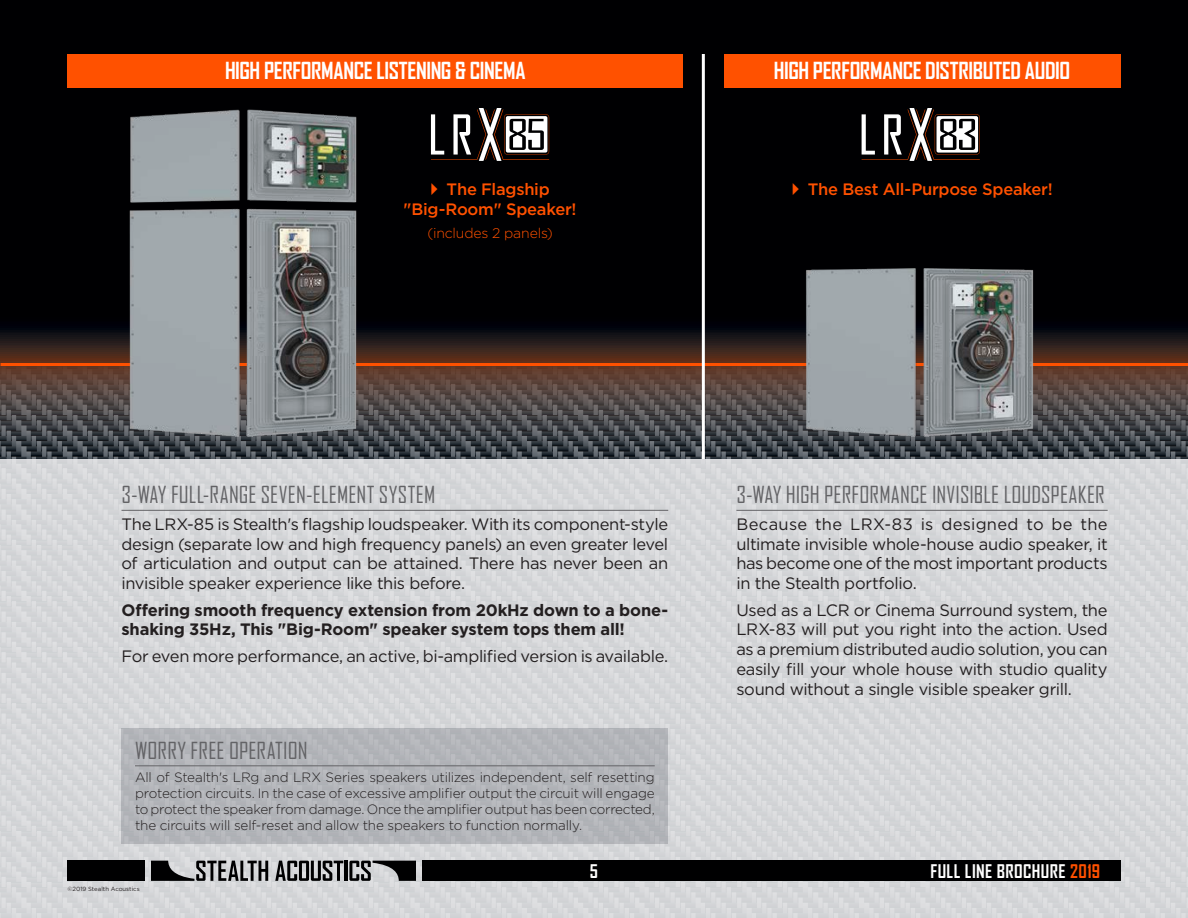
<style>
.page{position:relative;width:1188px;height:918px;background:#fff}
.page>*{position:absolute;margin:0;border:0;box-sizing:border-box;transform-origin:0 0}
.t1{font:22.5px "Agency FB";letter-spacing:.005em;color:#636366}
.t2{font:700 22.5px "Agency FB";letter-spacing:-.015em;color:#fff}
.t3{font:700 18px "Agency FB";letter-spacing:.02em;color:#fff}
.t4{font:16.5px/19.8px "Gotham";letter-spacing:-.02em;color:#231f20;text-align:justify}
.t5{font:700 16.5px/19.8px "Gotham";letter-spacing:-.015em;color:#231f20}
.t6{font:500 16.5px/19.8px "Gotham";letter-spacing:-.015em;color:#ff5100}
.t7{font:300 14.1px "Gotham";letter-spacing:-.01em;color:#ff5100}
.t8{font:300 13.5px/16.2px "Gotham";letter-spacing:-.01em;color:#231f20;text-align:justify}
.t9{font:6px "Gotham";color:#231f20}
.s1{color:#ff5100}
</style>
<div class="page">
<img style="left:1px;top:459px;width:1187px;height:459px">
<hr style="left:122px;top:510px;width:546px;height:1px;background:#636366">
<hr style="left:736px;top:510px;width:372px;height:1px;background:#636366">
<div style="left:122px;top:728px;width:546px;height:116px;background:#b1b4b8"></div>
<hr style="left:135px;top:765px;width:520px;height:1px;background:#636366">
<svg style="left:1px;top:0;width:1187px;height:359px;background:#030204"></svg>
<img style="left:1px;top:359px;width:1187px;height:100px">
<hr style="left:1px;top:363px;width:1187px;height:3px;background:#ff5100">
<img style="left:770px;top:150px;width:302px;height:302px">
<svg style="left:862px;top:108px;width:118px;height:53px"></svg>
<svg style="left:431px;top:108px;width:118px;height:53px"></svg>
<div style="left:68px;top:54px;width:615px;height:34px;background:#ff5100"></div>
<img style="left:93px;top:94px;width:301px;height:358px">
<hr style="left:702px;top:54px;width:3px;height:405px;background:#fff">
<div style="left:724px;top:54px;width:396px;height:34px;background:#ff5100"></div>
<div style="left:68px;top:861px;width:77px;height:20px;background:#000001"></div>
<div style="left:422px;top:861px;width:698px;height:20px;background:#000001"></div>
<svg style="left:152px;top:861px;width:116px;height:20px;background:#6c6d6f"></svg>
<hr style="left:345px;top:861px;width:3px;height:20px;background:#000001">
<svg style="left:275px;top:861px;width:68px;height:20px"></svg>
<svg style="left:349px;top:861px;width:66px;height:20px"></svg>
<svg style="left:432px;top:183px;width:6px;height:12px"></svg>
<svg style="left:793px;top:183px;width:6px;height:12px"></svg>
<h1 class="t2" style="left:225px;top:57px;width:302px">HIGH PERFORMANCE LISTENING &amp; CINEMA</h1>
<h1 class="t2" style="left:774px;top:57px;width:298px">HIGH PERFORMANCE DISTRIBUTED AUDIO</h1>
<p class="t6" style="left:404px;top:180px;width:174px;text-indent:43px">The Flagship "Big-Room" Speaker!</p>
<p class="t7" style="left:427px;top:225px;width:127px">(includes 2 panels)</p>
<p class="t6" style="left:808px;top:180px;width:246px">The Best All-Purpose Speaker!</p>
<h1 class="t1" style="left:122px;top:481px;width:315px">3-WAY FULL-RANGE SEVEN-ELEMENT SYSTEM</h1>
<p class="t4" style="left:122px;top:514px;width:548px">The LRX-85 is Stealth's flagship loudspeaker. With its component-style design (separate low and high frequency panels) an even greater level of articulation and output can be attained. There has never been an invisible speaker experience like this before.</p>
<p class="t5" style="left:122px;top:600px;width:548px">Offering smooth frequency extension from 20kHz down to a bone&shy;shaking 35Hz, This "Big-Room" speaker system tops them all!</p>
<p class="t4" style="left:122px;top:646px;width:548px">For even more performance, an active, bi-amplified version is available.</p>
<h1 class="t1" style="left:135px;top:737px;width:174px">WORRY FREE OPERATION</h1>
<p class="t8" style="left:135px;top:768px;width:521px">All of Stealth's LRg and LRX Series speakers utilizes independent, self resetting protection circuits. In the case of excessive amplifier output the circuit will engage to protect the speaker from damage. Once the amplifier output has been corrected, the circuits will self-reset and allow the speakers to function normally.</p>
<p class="t9" style="left:68px;top:885px;width:74px">©2019 Stealth Acoustics</p>
<p class="t3" style="left:590px;top:860px;width:10px">5</p>
<h1 class="t1" style="left:736px;top:481px;width:370px">3-WAY HIGH PERFORMANCE INVISIBLE LOUDSPEAKER</h1>
<p class="t4" style="left:736px;top:514px;width:373px">Because the LRX-83 is designed to be the ultimate invisible whole-house audio speaker, it has become one of the most important products in the Stealth portfolio.</p>
<p class="t4" style="left:736px;top:600px;width:373px">Used as a LCR or Cinema Surround system, the LRX-83 will put you right into the action. Used as a premium distributed audio solution, you can easily fill your whole house with studio quality sound without a single visible speaker grill.</p>
<p class="t3" style="left:930px;top:860px;width:171px">FULL LINE BROCHURE <span class="s1">2019</span></p>
</div>
